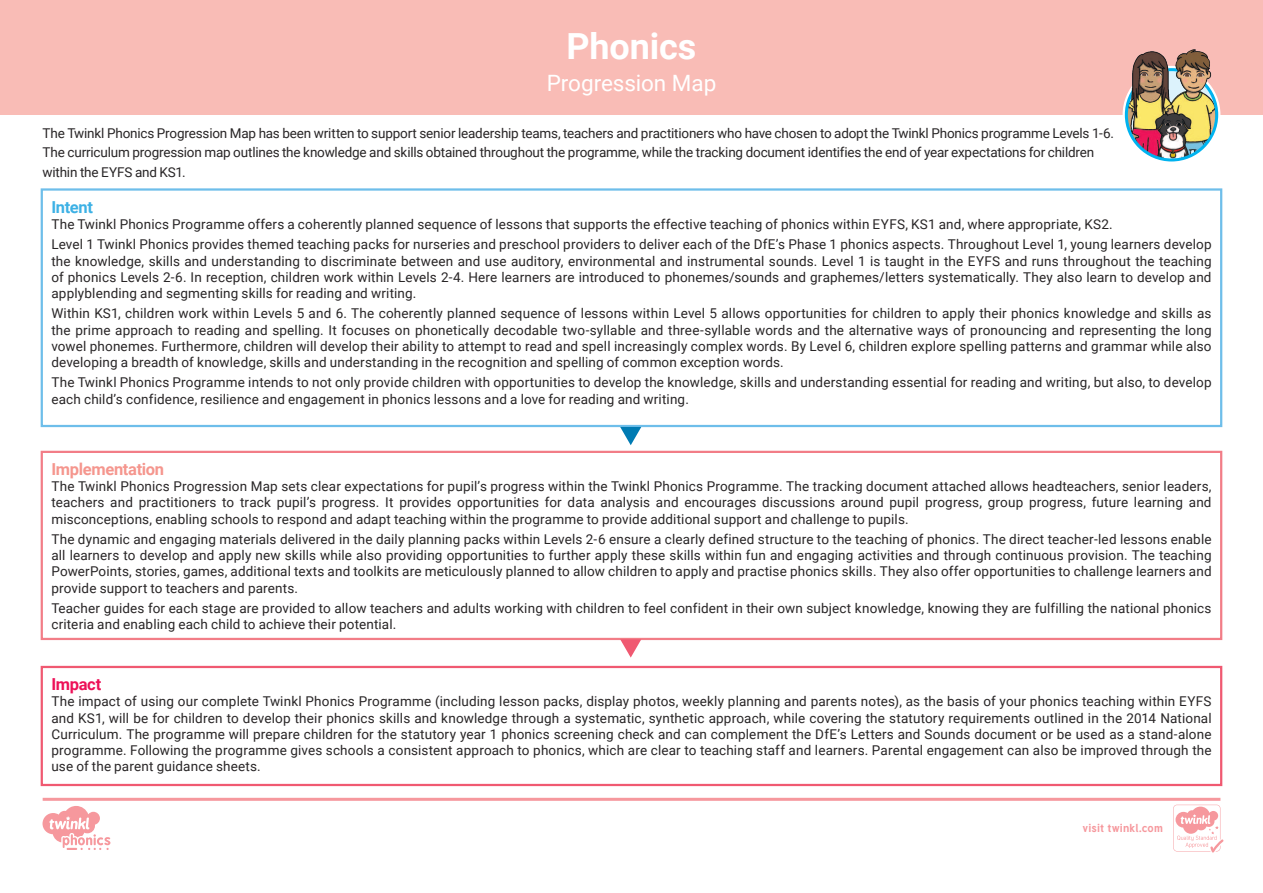
<style>
.page{position:relative;width:1263px;height:893px;background:#fff}
.page>*{position:absolute;margin:0;border:0;box-sizing:border-box;transform-origin:0 0}
.t1{font:700 36px "Roboto";letter-spacing:-.005em;color:#fff}
.t2{font:22.5px "Roboto";letter-spacing:-.005em;color:#fff}
.t3{font:700 16.5px "Roboto";letter-spacing:-.02em;color:#f5968e}
.t4{font:700 16.5px "Roboto";letter-spacing:-.02em;color:#ed1158}
.t5{font:700 16.5px "Roboto";letter-spacing:-.02em;color:#3db1e5}
.t6{font:13.5px/16.2px "Roboto";letter-spacing:.01em;color:#282526;text-align:justify}
.t7{font:13.5px/19.5px "Roboto";letter-spacing:-.015em;color:#282526}
.t8{font:700 5.55px "Tuffy";letter-spacing:.03em;color:#f6989d}
</style>
<div class="page">
<div style="left:0;top:0;width:1263px;height:115px;background:#f9bcb6"></div>
<div style="left:41px;top:666px;width:1181px;height:120px;border:2px solid #f05971"></div>
<div style="left:1122px;top:66px;width:98px;height:98px;border:8px solid #fff;border-radius:50%"></div>
<img style="left:1126px;top:70px;width:90px;height:90px;border-radius:44px">
<div style="left:1125px;top:68px;width:93px;height:93px;border:3px solid #00b3ef;border-radius:50%"></div>
<img style="left:1131px;top:50px;width:80px;height:78px">
<div style="left:41px;top:188px;width:1181px;height:239px;border:2px solid #6ebeea"></div>
<svg style="left:618px;top:425px;width:26px;height:20px"></svg>
<div style="left:41px;top:451px;width:1181px;height:189px;border:2px solid #f27d87"></div>
<svg style="left:618px;top:638px;width:26px;height:20px"></svg>
<svg style="left:43px;top:798px;width:1180px;height:54px"></svg>
<h1 class="t1" style="left:567px;top:32px;width:131px">Phonics</h1>
<h2 class="t2" style="left:547px;top:73px;width:171px">Progression Map</h2>
<p class="t7" style="left:43px;top:124px;width:1073px">The Twinkl Phonics Progression Map has been written to support senior leadership teams, teachers and practitioners who have chosen to adopt the Twinkl Phonics programme Levels 1-6.<br>The curriculum progression map outlines the knowledge and skills obtained throughout the programme, while the tracking document identifies the end of year expectations for children within the EYFS and KS1.</p>
<p class="t5" style="left:51px;top:200px;width:43px">Intent</p>
<p class="t6" style="left:51px;top:215px;width:1162px;line-height:20.4px">The Twinkl Phonics Programme offers a coherently planned sequence of lessons that supports the effective teaching of phonics within EYFS, KS1 and, where appropriate, KS2.<br>Level 1 Twinkl Phonics provides themed teaching packs for nurseries and preschool providers to deliver each of the DfE’s Phase 1 phonics aspects. Throughout Level 1, young learners develop</p>
<p class="t6" style="left:51px;top:253px;width:1162px">the knowledge, skills and understanding to discriminate between and use auditory, environmental and instrumental sounds. Level 1 is taught in the EYFS and runs throughout the teaching of phonics Levels 2-6. In reception, children work within Levels 2-4. Here learners are introduced to phonemes/sounds and graphemes/letters systematically. They also learn to develop and applyblending and segmenting skills for reading and writing.</p>
<p class="t6" style="left:51px;top:306px;width:1162px">Within KS1, children work within Levels 5 and 6. The coherently planned sequence of lessons within Level 5 allows opportunities for children to apply their phonics knowledge and skills as the prime approach to reading and spelling. It focuses on phonetically decodable two-syllable and three-syllable words and the alternative ways of pronouncing and representing the long vowel phonemes. Furthermore, children will develop their ability to attempt to read and spell increasingly complex words. By Level 6, children explore spelling patterns and grammar while also developing a breadth of knowledge, skills and understanding in the recognition and spelling of common exception words.</p>
<p class="t6" style="left:51px;top:375px;width:1162px">The Twinkl Phonics Programme intends to not only provide children with opportunities to develop the knowledge, skills and understanding essential for reading and writing, but also, to develop each child’s confidence, resilience and engagement in phonics lessons and a love for reading and writing.</p>
<p class="t3" style="left:51px;top:462px;width:114px">Implementation</p>
<p class="t6" style="left:51px;top:479px;width:1162px">The Twinkl Phonics Progression Map sets clear expectations for pupil’s progress within the Twinkl Phonics Programme. The tracking document attached allows headteachers, senior leaders, teachers and practitioners to track pupil’s progress. It provides opportunities for data analysis and encourages discussions around pupil progress, group progress, future learning and misconceptions, enabling schools to respond and adapt teaching within the programme to provide additional support and challenge to pupils.</p>
<p class="t6" style="left:51px;top:532px;width:1162px">The dynamic and engaging materials delivered in the daily planning packs within Levels 2-6 ensure a clearly defined structure to the teaching of phonics. The direct teacher-led lessons enable all learners to develop and apply new skills while also providing opportunities to further apply these skills within fun and engaging activities and through continuous provision. The teaching PowerPoints, stories, games, additional texts and toolkits are meticulously planned to allow children to apply and practise phonics skills. They also offer opportunities to challenge learners and provide support to teachers and parents.</p>
<p class="t6" style="left:51px;top:601px;width:1162px">Teacher guides for each stage are provided to allow teachers and adults working with children to feel confident in their own subject knowledge, knowing they are fulfilling the national phonics criteria and enabling each child to achieve their potential.</p>
<p class="t4" style="left:51px;top:677px;width:51px">Impact</p>
<p class="t6" style="left:51px;top:694px;width:1162px">The impact of using our complete Twinkl Phonics Programme (including lesson packs, display photos, weekly planning and parents notes), as the basis of your phonics teaching within EYFS and KS1, will be for children to develop their phonics skills and knowledge through a systematic, synthetic approach, while covering the statutory requirements outlined in the 2014 National Curriculum. The programme will prepare children for the statutory year 1 phonics screening check and can complement the DfE’s Letters and Sounds document or be used as a stand-alone programme. Following the programme gives schools a consistent approach to phonics, which are clear to teaching staff and learners. Parental engagement can also be improved through the use of the parent guidance sheets.</p>
<p class="t8" style="left:1082px;top:827px;width:82px">visit twinkl.com</p>
</div>
